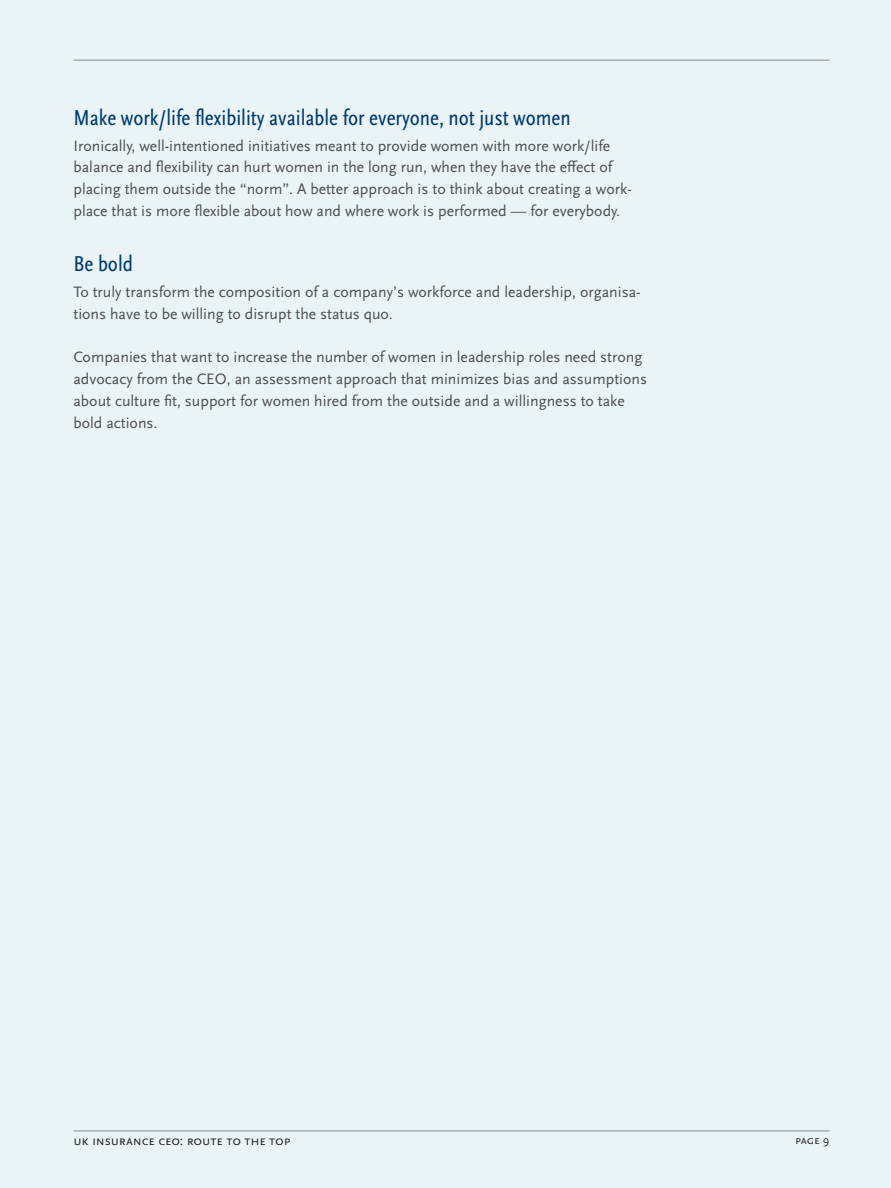
<style>
.page{position:relative;width:891px;height:1188px;background:#eaf3f5}
.page>*{position:absolute;margin:0;border:0;box-sizing:border-box;transform-origin:0 0}
.Body_Header_2{font:condensed 22.5px "Scala Sans Pro";color:#003a70}
.Body-B_No_Rag{font:15.75px/21.8px "Scala Sans Pro";color:#4d4d4f}
.Page_Footer{font:13.5px "Scala Sans Pro";letter-spacing:-.01em;color:#231f20}
.Page{font:12px "Scala Sans Pro";color:#231f20}
</style>
<div class="page">
<hr style="left:74px;top:1131px;width:756px;height:1px;background:#8a8c8e">
<hr style="left:74px;top:60px;width:756px;height:1px;background:#8a8c8e">
<p class="Body_Header_2" style="left:74px;top:104px;width:499px">Make work/life flexibility available for everyone, not just women</p>
<p class="Body-B_No_Rag" style="left:74px;top:135px;width:560px">Ironically, well-intentioned initiatives meant to provide women with more work/life balance and flexibility can hurt women in the long run, when they have the effect of placing them outside the “norm”. A better approach is to think about creating a work&shy;place that is more flexible about how and where work is performed — for everybody.</p>
<p class="Body_Header_2" style="left:74px;top:251px;width:61px">Be bold</p>
<p class="Body-B_No_Rag" style="left:74px;top:281px;width:569px">To truly transform the composition of a company’s workforce and leadership, organisa&shy;tions have to be willing to disrupt the status quo.</p>
<p class="Body-B_No_Rag" style="left:74px;top:346px;width:575px">Companies that want to increase the number of women in leadership roles need strong advocacy from the CEO, an assessment approach that minimizes bias and assumptions about culture fit, support for women hired from the outside and a willingness to take bold actions.</p>
<p class="Page_Footer" style="left:74px;top:1133px;width:219px">uk insurance ceo: route to the top</p>
<p class="Page" style="left:795px;top:1133px;width:36px">page 9</p>
</div>
